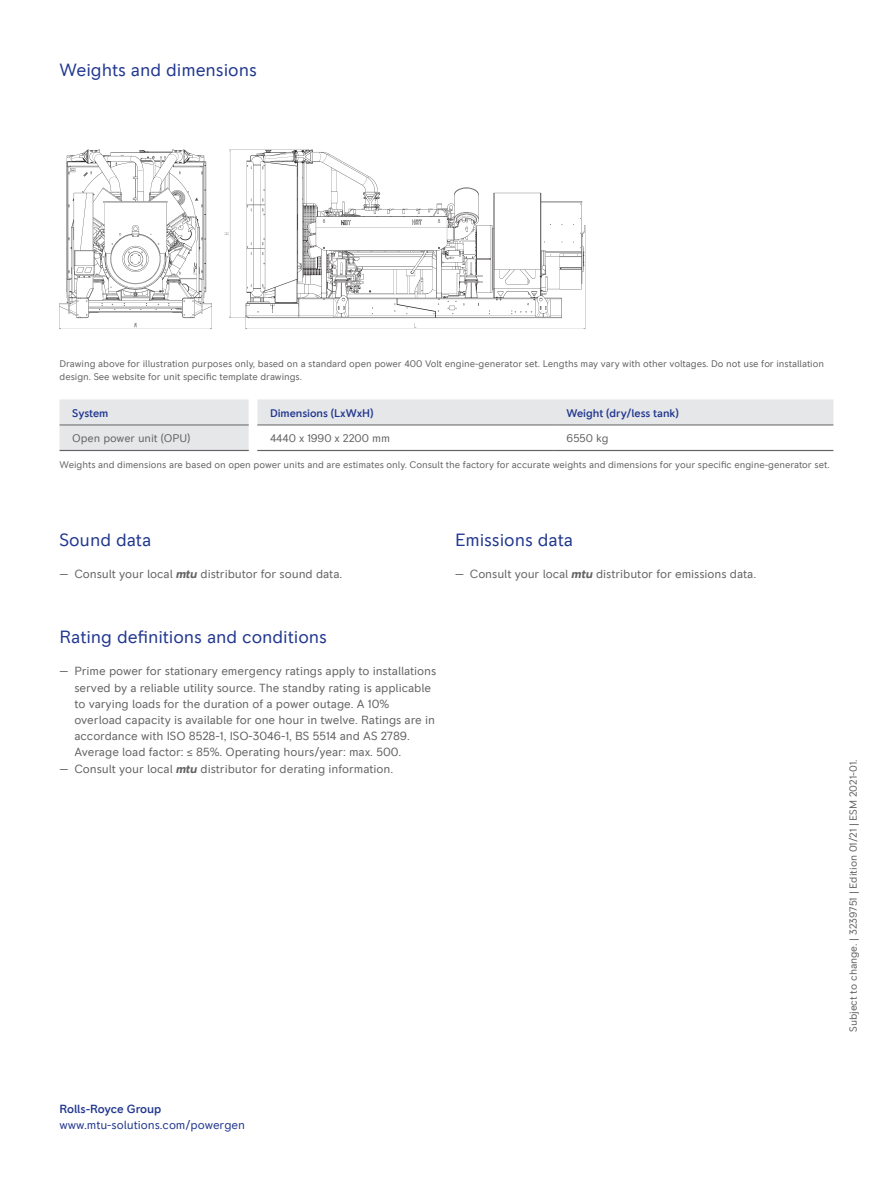
<style>
.page{position:relative;width:893px;height:1191px;background:#fff}
.page>*{position:absolute;margin:0;border:0;box-sizing:border-box;transform-origin:0 0}
.t1{font:18px "RR Pioneer";letter-spacing:-.005em;color:#21378f}
.t2{font:12px/16.2px "RR Pioneer";letter-spacing:-.005em;color:#636366}
.t3{font:12px "RR Pioneer";letter-spacing:-.005em;color:#21378f}
.t4{font:500 12px "RR Pioneer";letter-spacing:-.01em;color:#21378f}
.t5{font:500 11.25px "RR Pioneer";letter-spacing:-.005em;color:#21378f}
.t6{font:11.25px "RR Pioneer";letter-spacing:-.005em;color:#636366}
.t7{font:10.5px "RR Pioneer";letter-spacing:-.005em;color:#636366}
.t8{font:9.75px/12.6px "RR Pioneer";letter-spacing:-.005em;color:#636366}
.s1{font-weight:700;font-style:italic}
</style>
<div class="page">
<img style="left:59px;top:149px;width:527px;height:181px">
<svg style="left:60px;top:399px;width:773px;height:51px"></svg>
<hr style="left:60px;top:425px;width:189px;height:1px;background:#636366">
<hr style="left:257px;top:425px;width:297px;height:1px;background:#636366">
<hr style="left:554px;top:425px;width:279px;height:1px;background:#636366">
<hr style="left:60px;top:450px;width:189px;height:1px;background:#636366">
<hr style="left:257px;top:450px;width:297px;height:1px;background:#636366">
<hr style="left:554px;top:450px;width:279px;height:1px;background:#636366">
<h1 class="t1" style="left:60px;top:59px;width:199px">Weights and dimensions</h1>
<p class="t8" style="left:60px;top:358px;width:766px">Drawing above for illustration purposes only, based on a standard open power 400 Volt engine-generator set. Lengths may vary with other voltages. Do not use for installation design. See website for unit specific template drawings.</p>
<p class="t5" style="left:72px;top:406px;width:38px">System</p>
<p class="t5" style="left:270px;top:406px;width:105px">Dimensions (LxWxH)</p>
<p class="t5" style="left:567px;top:406px;width:114px">Weight (dry/less tank)</p>
<p class="t6" style="left:72px;top:431px;width:120px">Open power unit (OPU)</p>
<p class="t6" style="left:270px;top:431px;width:122px">4440 x 1990 x 2200 mm</p>
<p class="t6" style="left:567px;top:431px;width:44px">6550 kg</p>
<p class="t8" style="left:60px;top:458px;width:772px">Weights and dimensions are based on open power units and are estimates only. Consult the factory for accurate weights and dimensions for your specific engine-generator set.</p>
<h1 class="t1" style="left:60px;top:529px;width:93px">Sound data</h1>
<p class="t2" style="left:60px;top:566px;width:284px">— Consult your local <span class="s1">mtu</span> distributor for sound data.</p>
<h1 class="t1" style="left:455px;top:529px;width:120px">Emissions data</h1>
<p class="t2" style="left:455px;top:566px;width:303px">— Consult your local <span class="s1">mtu</span> distributor for emissions data.</p>
<h1 class="t1" style="left:60px;top:626px;width:269px">Rating definitions and conditions</h1>
<p class="t2" style="left:74px;top:663px;width:363px;text-indent:-15px">— Prime power for stationary emergency ratings apply to installations served by a reliable utility source. The standby rating is applicable to varying loads for the duration of a power outage. A 10% overload capacity is available for one hour in twelve. Ratings are in accordance with ISO 8528-1, ISO-3046-1, BS 5514 and AS 2789.<br>Average load factor: ≤ 85%. Operating hours/year: max. 500.</p>
<p class="t2" style="left:60px;top:760px;width:335px">— Consult your local <span class="s1">mtu</span> distributor for derating information.</p>
<p class="t7" style="left:847px;top:1032px;width:274px;rotate:-90deg">Subject to change. | 3239751 | Edition 01/21 | ESM 2021-01.</p>
<p class="t4" style="left:60px;top:1101px;width:103px">Rolls-Royce Group</p>
<p class="t3" style="left:60px;top:1118px;width:187px">www.mtu-solutions.com/powergen</p>
</div>
